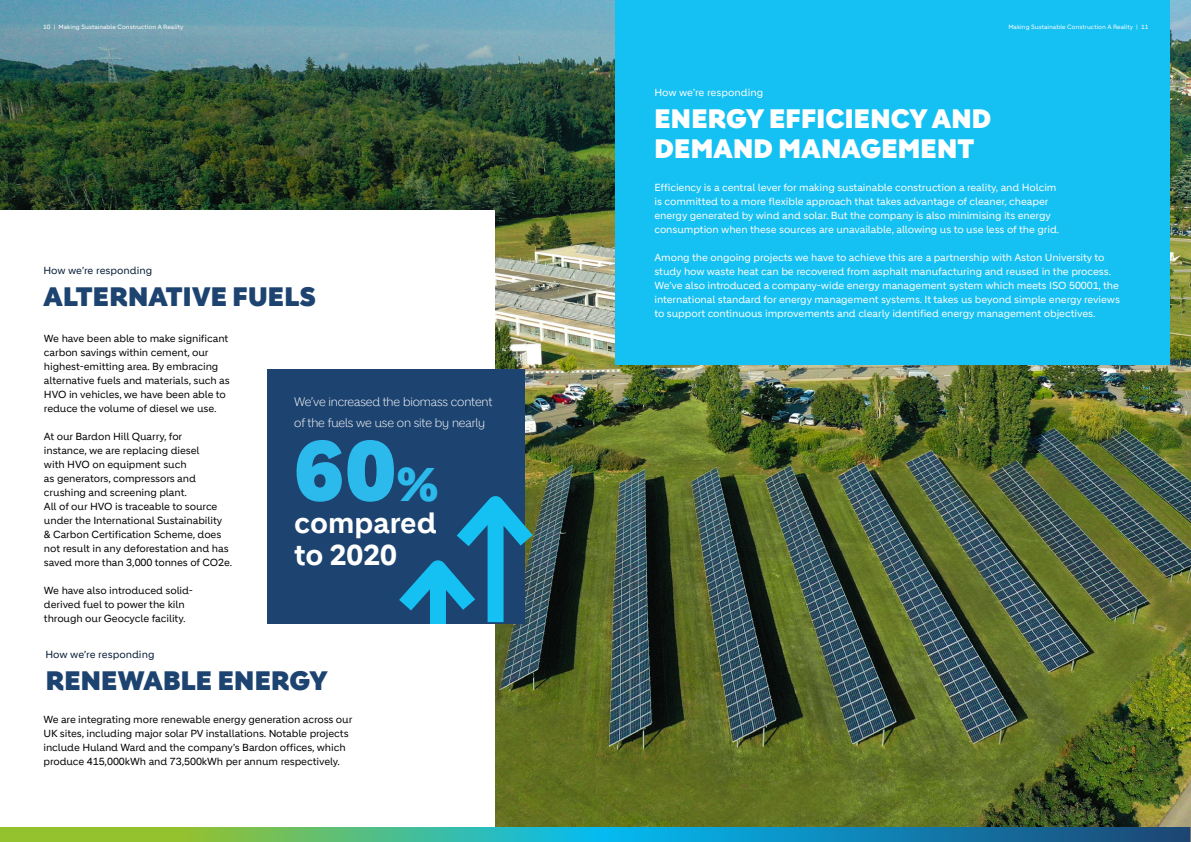
<style>
.page{position:relative;width:1191px;height:842px;background:#fff}
.page>*{position:absolute;margin:0;border:0;box-sizing:border-box;transform-origin:0 0}
.NEW-QUOTE{font:900 83px "Holcim Headline";color:#2cbaed}
.NEW-QUOTE-2{font:700 28px/32px "Holcim";color:#fff}
.t1{font:900 26px/30px "Holcim Headline";letter-spacing:.01em;color:#fff}
.t2{font:900 26px "Holcim Headline";letter-spacing:.01em;color:#1d4370}
.Body_Copy{font:300 12px/21px "Holcim Headline";letter-spacing:-.01em;color:#fff}
.Body_Copy-2{font:10px/14px "Holcim";letter-spacing:-.01em;color:#000}
.Body_Copy-3{font:10px/14px "Holcim";letter-spacing:-.01em;color:#fff}
.Body_Copy-4{font:10px "Holcim";color:#031b35}
.Footnotes{font:6px "Holcim";color:#fff}
.s1{font-size:46px}
</style>
<div class="page">
<img style="left:0;top:0;width:1191px;height:842px">
<div style="left:0;top:210px;width:495px;height:632px;background:#fff"></div>
<div style="left:615px;top:0;width:554px;height:364px;background:#15c0f2"></div>
<svg style="left:0;top:827px;width:1190px;height:15px;background:#399f91"></svg>
<div style="left:268px;top:369px;width:257px;height:254px;background:#1d4370"></div>
<svg style="left:382px;top:480px;width:167px;height:158px"></svg>
<p class="Footnotes" style="left:43px;top:23px;width:142px">10 | Making Sustainable Construction A Reality</p>
<p class="Footnotes" style="left:1008px;top:23px;width:142px">Making Sustainable Construction A Reality | 11</p>
<p class="Body_Copy-3" style="left:654px;top:85px;width:110px">How we’re responding</p>
<p class="Body_Copy-4" style="left:43px;top:265px;width:110px">How we’re responding</p>
<h1 class="t2" style="left:44px;top:282px;width:274px">ALTERNATIVE FUELS</h1>
<p class="Body_Copy-2" style="left:44px;top:331px;width:187px">We have been able to make significant carbon savings within cement, our highest-emitting area. By embracing alternative fuels and materials, such as HVO in vehicles, we have been able to reduce the volume of diesel we use.</p>
<p class="Body_Copy-2" style="left:44px;top:429px;width:157px">At our Bardon Hill Quarry, for instance, we are replacing diesel with HVO on equipment such as generators, compressors and crushing and screening plant.</p>
<p class="Body_Copy-2" style="left:44px;top:499px;width:190px">All of our HVO is traceable to source under the International Sustainability<br>&amp; Carbon Certification Scheme, does not result in any deforestation and has saved more than 3,000 tonnes of CO2e.</p>
<p class="Body_Copy-2" style="left:44px;top:583px;width:150px">We have also introduced solid&shy;derived fuel to power the kiln through our Geocycle facility.</p>
<p class="Body_Copy-4" style="left:46px;top:648px;width:110px">How we’re responding</p>
<p class="Body_Copy" style="left:294px;top:391px;width:200px">We’ve increased the biomass content of the fuels we use on site by nearly</p>
<p class="NEW-QUOTE" style="left:294px;top:422px;width:145px">60<span class="s1">%</span></p>
<p class="NEW-QUOTE-2" style="left:294px;top:507px;width:144px">compared to 2020</p>
<h1 class="t2" style="left:46px;top:665px;width:283px">RENEWABLE ENERGY</h1>
<p class="Body_Copy-2" style="left:43px;top:713px;width:310px">We are integrating more renewable energy generation across our UK sites, including major solar PV installations. Notable projects include Huland Ward and the company’s Bardon offices, which produce 415,000kWh and 73,500kWh per annum respectively.</p>
<h1 class="t1" style="left:654px;top:104px;width:338px">ENERGY EFFICIENCY AND<br>DEMAND MANAGEMENT</h1>
<p class="Body_Copy-3" style="left:654px;top:181px;width:406px">Efficiency is a central lever for making sustainable construction a reality, and Holcim is committed to a more flexible approach that takes advantage of cleaner, cheaper energy generated by wind and solar. But the company is also minimising its energy consumption when these sources are unavailable, allowing us to use less of the grid.</p>
<p class="Body_Copy-3" style="left:654px;top:251px;width:467px">Among the ongoing projects we have to achieve this are a partnership with Aston University to study how waste heat can be recovered from asphalt manufacturing and reused in the process.<br>We’ve also introduced a company-wide energy management system which meets ISO 50001, the international standard for energy management systems. It takes us beyond simple energy reviews to support continuous improvements and clearly identified energy management objectives.</p>
</div>
